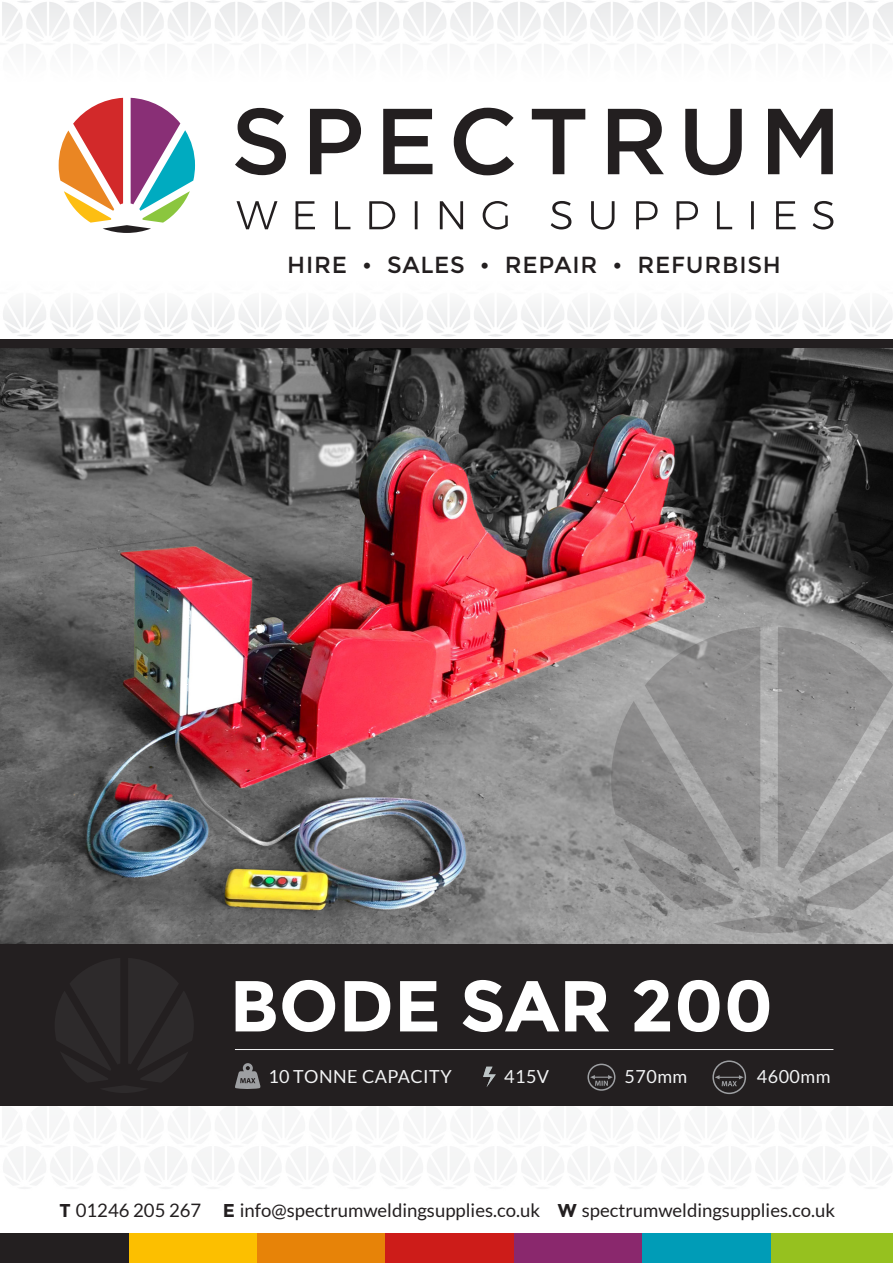
<style>
.page{position:relative;width:893px;height:1263px;background:#fff}
.page>*{position:absolute;margin:0;border:0;box-sizing:border-box;transform-origin:0 0}
.t1{font:700 72px "Montserrat";color:#fff}
.t2{font:23.25px "Montserrat";letter-spacing:.035em;color:#231f20}
.t3{font:18.6px "Lato";color:#231f20}
.t4{font:18px "Lato";letter-spacing:.025em;color:#f2f3f4}
.s1{font-family:"Montserrat";font-weight:700}
</style>
<div class="page">
<img style="left:0;top:348px;width:893px;height:555px">
<img style="left:0;top:903px;width:893px;height:286px">
<svg style="left:235px;top:108px;width:598px;height:67px"></svg>
<svg style="left:237px;top:201px;width:596px;height:29px"></svg>
<svg style="left:59px;top:98px;width:136px;height:135px"></svg>
<div style="left:128px;top:1233px;width:129px;height:30px;background:#fcbf00"></div>
<div style="left:257px;top:1233px;width:128px;height:30px;background:#e78308"></div>
<div style="left:385px;top:1233px;width:129px;height:30px;background:#cd1c19"></div>
<div style="left:514px;top:1233px;width:128px;height:30px;background:#8a286d"></div>
<div style="left:642px;top:1233px;width:129px;height:30px;background:#009cb7"></div>
<div style="left:771px;top:1233px;width:122px;height:30px;background:#96c11f"></div>
<div style="left:0;top:1233px;width:128px;height:30px;background:#231f20"></div>
<div style="left:0;top:944px;width:893px;height:162px;background:#231f20"></div>
<hr style="left:235px;top:1049px;width:598px;height:1px;background:#f2f3f4">
<svg style="left:55px;top:958px;width:138px;height:135px"></svg>
<svg style="left:778px;top:627px;width:115px;height:283px;background:#9a999a"></svg>
<svg style="left:713px;top:916px;width:112px;height:17px;background:#8f8f8f"></svg>
<svg style="left:611px;top:627px;width:149px;height:283px;background:#939292"></svg>
<svg style="left:235px;top:1063px;width:26px;height:26px"></svg>
<svg style="left:483px;top:1067px;width:13px;height:20px"></svg>
<div style="left:128px;top:339px;width:129px;height:9px;background:#231f20"></div>
<div style="left:257px;top:339px;width:128px;height:9px;background:#231f20"></div>
<div style="left:385px;top:339px;width:129px;height:9px;background:#231f20"></div>
<div style="left:514px;top:339px;width:128px;height:9px;background:#231f20"></div>
<div style="left:642px;top:339px;width:129px;height:9px;background:#231f20"></div>
<div style="left:771px;top:339px;width:122px;height:9px;background:#231f20"></div>
<div style="left:0;top:339px;width:128px;height:9px;background:#231f20"></div>
<svg style="left:715px;top:1075px;width:28px;height:11px"></svg>
<div style="left:712px;top:1060px;width:34px;height:34px;border:2px solid #9d9fa2;border-radius:50%"></div>
<svg style="left:590px;top:1075px;width:23px;height:11px"></svg>
<div style="left:587px;top:1064px;width:28px;height:27px;border:2px solid #9d9fa2;border-radius:50%"></div>
<p class="t2" style="left:287px;top:251px;width:495px">HIRE • SALES • REPAIR • REFURBISH</p>
<p class="t1" style="left:229px;top:963px;width:545px">BODE SAR 200</p>
<p class="t4" style="left:268px;top:1067px;width:185px">10 TONNE CAPACITY</p>
<p class="t4" style="left:504px;top:1067px;width:46px">415V</p>
<p class="t4" style="left:625px;top:1066px;width:64px">570mm</p>
<p class="t4" style="left:757px;top:1066px;width:75px">4600mm</p>
<p class="t3" style="left:60px;top:1200px;width:777px"><span class="s1">T</span> 01246 205 267 <span class="s1">E</span> info@spectrumweldingsupplies.co.uk <span class="s1">W</span> spectrumweldingsupplies.co.uk</p>
</div>
